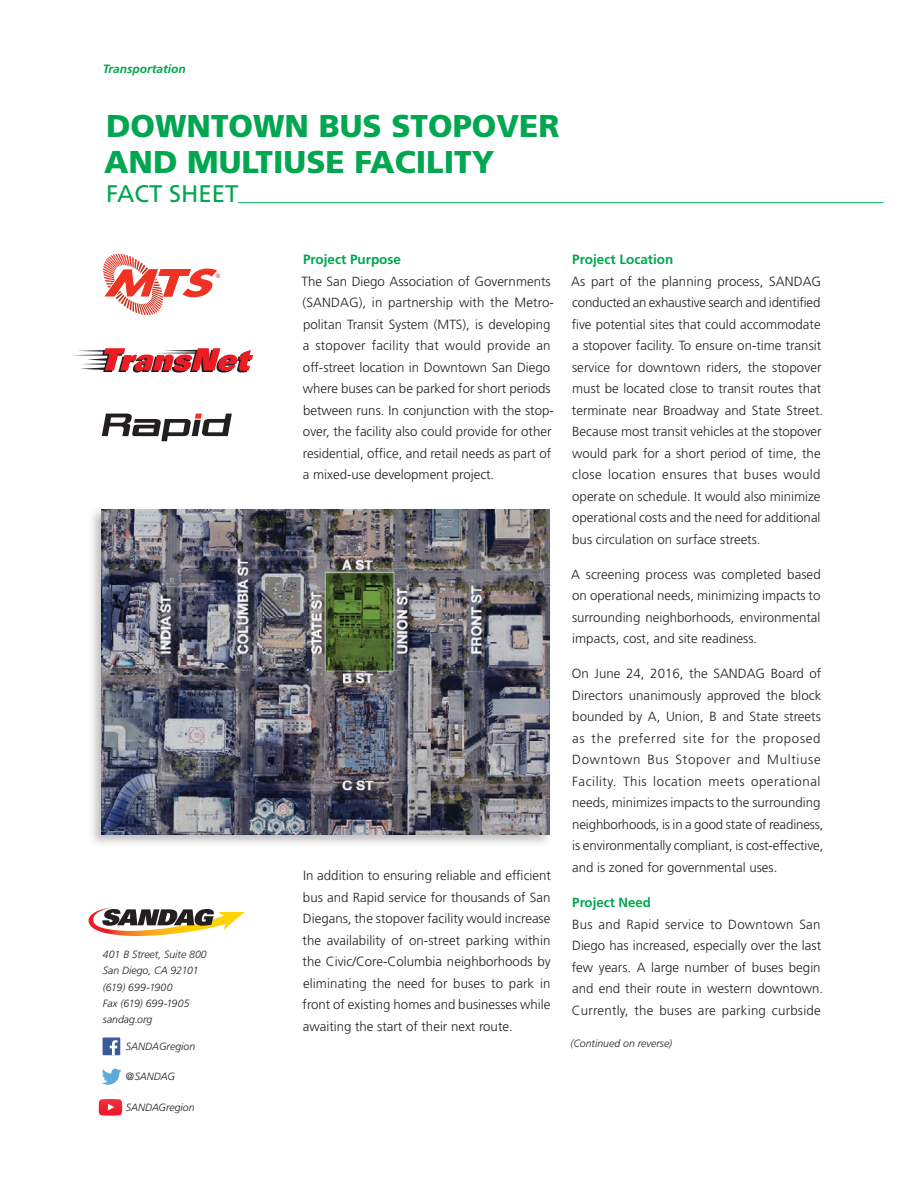
<style>
.page{position:relative;width:918px;height:1188px;background:#fff}
.page>*{position:absolute;margin:0;border:0;box-sizing:border-box;transform-origin:0 0}
.t1{font:900 31.5px/36px "Frutiger LT Std";color:#00a650}
.t2{font:24px "Frutiger LT Std";color:#00a650}
.t3{font:700 13.5px "Frutiger LT Std";color:#00a650}
.t4{font:300 13.35px/21.5px "Frutiger LT Std";color:#231f20}
.t5{font:700 13.35px "Frutiger LT Std";color:#00a650}
.t6{font:italic 700 12px "Frutiger LT Std";color:#00a650}
.t7{font:italic 300 10.5px/16.5px "Frutiger LT Std";color:#231f20}
</style>
<div class="page">
<hr style="left:238px;top:202px;width:645px;height:1px;background:#00a650">
<svg style="left:72px;top:348px;width:181px;height:25px"></svg>
<svg style="left:103px;top:254px;width:117px;height:61px"></svg>
<svg style="left:102px;top:413px;width:130px;height:28px"></svg>
<div style="left:88px;top:507px;width:465px;height:341px;background:#231f20;opacity:.29"></div>
<img style="left:102px;top:509px;width:448px;height:325px">
<svg style="left:89px;top:907px;width:156px;height:29px"></svg>
<div style="left:103px;top:1037px;width:17px;height:18px;background:#3b5a99"></div>
<svg style="left:110px;top:1040px;width:8px;height:15px"></svg>
<svg style="left:99px;top:1099px;width:23px;height:17px"></svg>
<svg style="left:102px;top:1069px;width:20px;height:16px"></svg>
<p class="t6" style="left:103px;top:62px;width:85px">Transportation</p>
<h1 class="t1" style="left:104px;top:108px;width:457px">DOWNTOWN BUS STOPOVER<br>AND MULTIUSE FACILITY</h1>
<h2 class="t2" style="left:106px;top:179px;width:134px">FACT SHEET</h2>
<p class="t7" style="left:103px;top:946px;width:105px">401 B Street, Suite 800<br>San Diego, CA 92101 (619) 699-1900<br>Fax (619) 699-1905</p>
<p class="t7" style="left:103px;top:1011px;width:51px">sandag.org</p>
<p class="t7" style="left:126px;top:1038px;width:71px">SANDAGregion</p>
<p class="t7" style="left:126px;top:1068px;width:51px">@SANDAG</p>
<p class="t7" style="left:126px;top:1099px;width:70px">SANDAGregion</p>
<p class="t3" style="left:303px;top:251px;width:100px">Project Purpose</p>
<p class="t4" style="left:301px;top:270px;width:254px">The San Diego Association of Governments (SANDAG), in partnership with the Metro&shy;politan Transit System (MTS), is developing a stopover facility that would provide an off-street location in Downtown San Diego where buses can be parked for short periods between runs. In conjunction with the stop&shy;over, the facility also could provide for other residential, office, and retail needs as part of a mixed-use development project.</p>
<p class="t4" style="left:303px;top:865px;width:250px;text-align:justify">In addition to ensuring reliable and efficient bus and Rapid service for thousands of San Diegans, the stopover facility would increase the availability of on-street parking within the Civic/Core-Columbia neighborhoods by eliminating the need for buses to park in front of existing homes and businesses while awaiting the start of their next route.</p>
<p class="t3" style="left:572px;top:251px;width:103px">Project Location</p>
<p class="t4" style="left:571px;top:270px;width:253px">As part of the planning process, SANDAG conducted an exhaustive search and identified five potential sites that could accommodate a stopover facility. To ensure on-time transit service for downtown riders, the stopover must be located close to transit routes that terminate near Broadway and State Street.<br>Because most transit vehicles at the stopover would park for a short period of time, the close location ensures that buses would operate on schedule. It would also minimize operational costs and the need for additional bus circulation on surface streets.</p>
<p class="t4" style="left:571px;top:564px;width:251px;text-align:justify">A screening process was completed based on operational needs, minimizing impacts to surrounding neighborhoods, environmental impacts, cost, and site readiness.</p>
<p class="t4" style="left:572px;top:663px;width:253px">On June 24, 2016, the SANDAG Board of Directors unanimously approved the block bounded by A, Union, B and State streets as the preferred site for the proposed Downtown Bus Stopover and Multiuse Facility. This location meets operational needs, minimizes impacts to the surrounding neighborhoods, is in a good state of readiness, is environmentally compliant, is cost-effective, and is zoned for governmental uses.</p>
<p class="t5" style="left:572px;top:895px;width:80px">Project Need</p>
<p class="t4" style="left:572px;top:913px;width:253px">Bus and Rapid service to Downtown San Diego has increased, especially over the last few years. A large number of buses begin and end their route in western downtown.<br>Currently, the buses are parking curbside</p>
<p class="t7" style="left:571px;top:1036px;width:103px">(Continued on reverse)</p>
</div>
